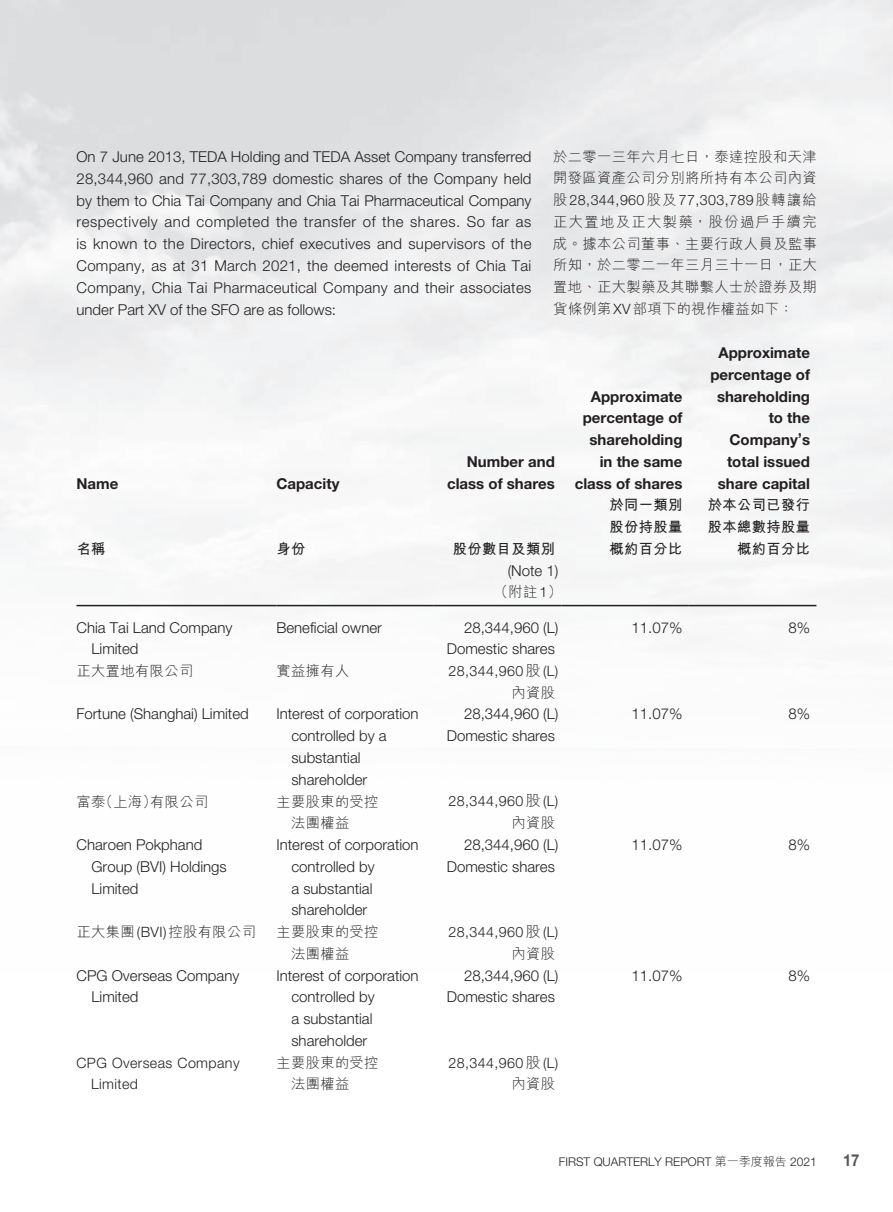
<style>
.page{position:relative;width:893px;height:1212px;background:#fff}
.page>*{position:absolute;margin:0;border:0;box-sizing:border-box;transform-origin:0 0}
.t1{font:700 16.5px "Helvetica Neue LT Std";color:#57585a;scale:.9 1}
._1__內文{font:300 15px/21.8px "Helvetica Neue LT Std";color:#231f20;text-align:justify}
._1__內文-2{font:700 15px "Helvetica Neue LT Std";color:#231f20}
._6__內文---C{font:300 14.25px/21.8px "M Hei HK";letter-spacing:.03em;color:#231f20;text-align:justify}
._6__內文---C-2{font:300 14.25px "Helvetica Neue LT Std";letter-spacing:.03em;color:#231f20}
._6__內文---C-3{font:700 14.25px "M Hei HK";letter-spacing:.03em;color:#231f20}
.t2{font:300 12px "Helvetica Neue LT Std";color:#231f20}
.s1{font-family:"Helvetica Neue LT Std"}
.s2{font-family:"M Hei HK";font-size:15px}
.s3{font-family:"M Hei HK"}
</style>
<div class="page">
<hr style="left:77px;top:605px;width:199px;height:1px;background:#231f20">
<hr style="left:276px;top:605px;width:158px;height:1px;background:#231f20">
<hr style="left:434px;top:605px;width:127px;height:1px;background:#231f20">
<hr style="left:561px;top:605px;width:128px;height:1px;background:#231f20">
<hr style="left:689px;top:605px;width:127px;height:1px;background:#231f20">
<p class="_1__內文" style="left:77px;top:146px;width:457px">On 7 June 2013, TEDA Holding and TEDA Asset Company transferred 28,344,960 and 77,303,789 domestic shares of the Company held by them to Chia Tai Company and Chia Tai Pharmaceutical Company respectively and completed the transfer of the shares. So far as is known to the Directors, chief executives and supervisors of the Company, as at 31 March 2021, the deemed interests of Chia Tai Company, Chia Tai Pharmaceutical Company and their associates under Part XV of the SFO are as follows:</p>
<p class="_6__內文---C" style="left:553px;top:145px;width:265px">於二零一三年六月七日，泰達控股和天津開發區資產公司分別將所持有本公司內資股<span class="s1">28,344,960</span>股及<span class="s1">77,303,789</span>股轉讓給正大置地及正大製藥，股份過戶手續完成。據本公司董事、主要行政人員及監事所知，於二零二一年三月三十一日，正大置地、正大製藥及其聯繫人士於證券及期貨條例第<span class="s1">XV</span>部項下的視作權益如下：</p>
<p class="_1__內文-2" style="left:718px;top:343px;width:93px">Approximate</p>
<p class="_1__內文-2" style="left:710px;top:365px;width:101px">percentage of</p>
<p class="_1__內文-2" style="left:591px;top:387px;width:93px">Approximate</p>
<p class="_1__內文-2" style="left:717px;top:387px;width:95px">shareholding</p>
<p class="_1__內文-2" style="left:583px;top:409px;width:101px">percentage of</p>
<p class="_1__內文-2" style="left:769px;top:409px;width:43px">to the</p>
<p class="_1__內文-2" style="left:589px;top:430px;width:95px">shareholding</p>
<p class="_1__內文-2" style="left:729px;top:430px;width:82px">Company’s</p>
<p class="_1__內文-2" style="left:467px;top:452px;width:90px">Number and</p>
<p class="_1__內文-2" style="left:600px;top:452px;width:84px">in the same</p>
<p class="_1__內文-2" style="left:727px;top:452px;width:85px">total issued</p>
<p class="_1__內文-2" style="left:77px;top:474px;width:43px">Name</p>
<p class="_1__內文-2" style="left:276px;top:474px;width:65px">Capacity</p>
<p class="_1__內文-2" style="left:447px;top:474px;width:109px">class of shares</p>
<p class="_1__內文-2" style="left:575px;top:474px;width:109px">class of shares</p>
<p class="_1__內文-2" style="left:718px;top:474px;width:94px">share capital</p>
<p class="_6__內文---C-3" style="left:610px;top:495px;width:74px">於同一類別</p>
<p class="_6__內文---C-3" style="left:708px;top:495px;width:104px">於本公司已發行</p>
<p class="_6__內文---C-3" style="left:610px;top:516px;width:74px">股份持股量</p>
<p class="_6__內文---C-3" style="left:708px;top:516px;width:104px">股本總數持股量</p>
<p class="_6__內文---C-3" style="left:77px;top:538px;width:30px">名稱</p>
<p class="_6__內文---C-3" style="left:276px;top:538px;width:30px">身份</p>
<p class="_6__內文---C-3" style="left:453px;top:538px;width:104px">股份數目及類別</p>
<p class="_6__內文---C-3" style="left:610px;top:538px;width:74px">概約百分比</p>
<p class="_6__內文---C-3" style="left:737px;top:538px;width:74px">概約百分比</p>
<p class="_1__內文" style="left:508px;top:559px;width:52px">(Note 1)</p>
<p class="_6__內文---C" style="left:494px;top:581px;width:70px">（附註<span class="s1">1</span>）</p>
<p class="_1__內文" style="left:77px;top:616px;width:157px">Chia Tai Land Company</p>
<p class="_1__內文" style="left:92px;top:638px;width:48px">Limited</p>
<p class="_1__內文" style="left:276px;top:616px;width:107px">Beneficial owner</p>
<p class="_1__內文" style="left:464px;top:616px;width:96px">28,344,960 (L)</p>
<p class="_1__內文" style="left:447px;top:638px;width:110px">Domestic shares</p>
<p class="_1__內文" style="left:632px;top:616px;width:52px">11.07%</p>
<p class="_1__內文" style="left:788px;top:616px;width:23px">8%</p>
<p class="_6__內文---C" style="left:77px;top:660px;width:118px">正大置地有限公司</p>
<p class="_6__內文---C" style="left:276px;top:660px;width:74px">實益擁有人</p>
<p class="_6__內文---C-2" style="left:449px;top:662px;width:111px">28,344,960<span class="s2">股</span>(L)</p>
<p class="_6__內文---C" style="left:511px;top:681px;width:45px">內資股</p>
<p class="_1__內文" style="left:77px;top:703px;width:174px">Fortune (Shanghai) Limited</p>
<p class="_1__內文" style="left:276px;top:703px;width:144px">Interest of corporation</p>
<p class="_1__內文" style="left:291px;top:725px;width:97px">controlled by a</p>
<p class="_1__內文" style="left:291px;top:746px;width:71px">substantial</p>
<p class="_1__內文" style="left:291px;top:768px;width:77px">shareholder</p>
<p class="_1__內文" style="left:464px;top:703px;width:96px">28,344,960 (L)</p>
<p class="_1__內文" style="left:447px;top:725px;width:110px">Domestic shares</p>
<p class="_6__內文---C" style="left:77px;top:790px;width:133px">富泰（上海）有限公司</p>
<p class="_6__內文---C" style="left:276px;top:790px;width:104px">主要股東的受控</p>
<p class="_6__內文---C" style="left:291px;top:812px;width:60px">法團權益</p>
<p class="_6__內文---C-2" style="left:449px;top:793px;width:111px">28,344,960<span class="s2">股</span>(L)</p>
<p class="_6__內文---C" style="left:511px;top:812px;width:45px">內資股</p>
<p class="_1__內文" style="left:77px;top:833px;width:127px">Charoen Pokphand</p>
<p class="_1__內文" style="left:92px;top:855px;width:137px">Group (BVI) Holdings</p>
<p class="_1__內文" style="left:92px;top:877px;width:48px">Limited</p>
<p class="_1__內文" style="left:276px;top:833px;width:144px">Interest of corporation</p>
<p class="_1__內文" style="left:291px;top:855px;width:85px">controlled by</p>
<p class="_1__內文" style="left:291px;top:877px;width:83px">a substantial</p>
<p class="_1__內文" style="left:291px;top:899px;width:77px">shareholder</p>
<p class="_1__內文" style="left:464px;top:833px;width:96px">28,344,960 (L)</p>
<p class="_1__內文" style="left:447px;top:855px;width:110px">Domestic shares</p>
<p class="_6__內文---C" style="left:77px;top:921px;width:181px">正大集團<span class="s1">(BVI)</span>控股有限公司</p>
<p class="_6__內文---C" style="left:276px;top:921px;width:104px">主要股東的受控</p>
<p class="_6__內文---C" style="left:291px;top:942px;width:60px">法團權益</p>
<p class="_6__內文---C-2" style="left:449px;top:923px;width:111px">28,344,960<span class="s2">股</span>(L)</p>
<p class="_6__內文---C" style="left:511px;top:942px;width:45px">內資股</p>
<p class="_1__內文" style="left:77px;top:964px;width:164px">CPG Overseas Company</p>
<p class="_1__內文" style="left:92px;top:986px;width:48px">Limited</p>
<p class="_1__內文" style="left:276px;top:964px;width:144px">Interest of corporation</p>
<p class="_1__內文" style="left:291px;top:986px;width:85px">controlled by</p>
<p class="_1__內文" style="left:291px;top:1007px;width:83px">a substantial</p>
<p class="_1__內文" style="left:291px;top:1029px;width:77px">shareholder</p>
<p class="_1__內文" style="left:464px;top:964px;width:96px">28,344,960 (L)</p>
<p class="_1__內文" style="left:447px;top:986px;width:110px">Domestic shares</p>
<p class="_6__內文---C-2" style="left:77px;top:1054px;width:165px">CPG Overseas Company</p>
<p class="_6__內文---C-2" style="left:91px;top:1075px;width:48px">Limited</p>
<p class="_6__內文---C" style="left:276px;top:1051px;width:104px">主要股東的受控</p>
<p class="_6__內文---C" style="left:291px;top:1073px;width:60px">法團權益</p>
<p class="_6__內文---C-2" style="left:449px;top:1054px;width:111px">28,344,960<span class="s2">股</span>(L)</p>
<p class="_6__內文---C" style="left:511px;top:1073px;width:45px">內資股</p>
<p class="_1__內文" style="left:632px;top:703px;width:52px">11.07%</p>
<p class="_1__內文" style="left:788px;top:703px;width:23px">8%</p>
<p class="_1__內文" style="left:632px;top:833px;width:52px">11.07%</p>
<p class="_1__內文" style="left:788px;top:833px;width:23px">8%</p>
<p class="_1__內文" style="left:632px;top:964px;width:52px">11.07%</p>
<p class="_1__內文" style="left:788px;top:964px;width:23px">8%</p>
<p class="t2" style="left:559px;top:1154px;width:259px">FIRST QUARTERLY REPORT <span class="s3">第一季度報告</span> 2021</p>
<p class="t1" style="left:843px;top:1149px;width:19px">17</p>
</div>
